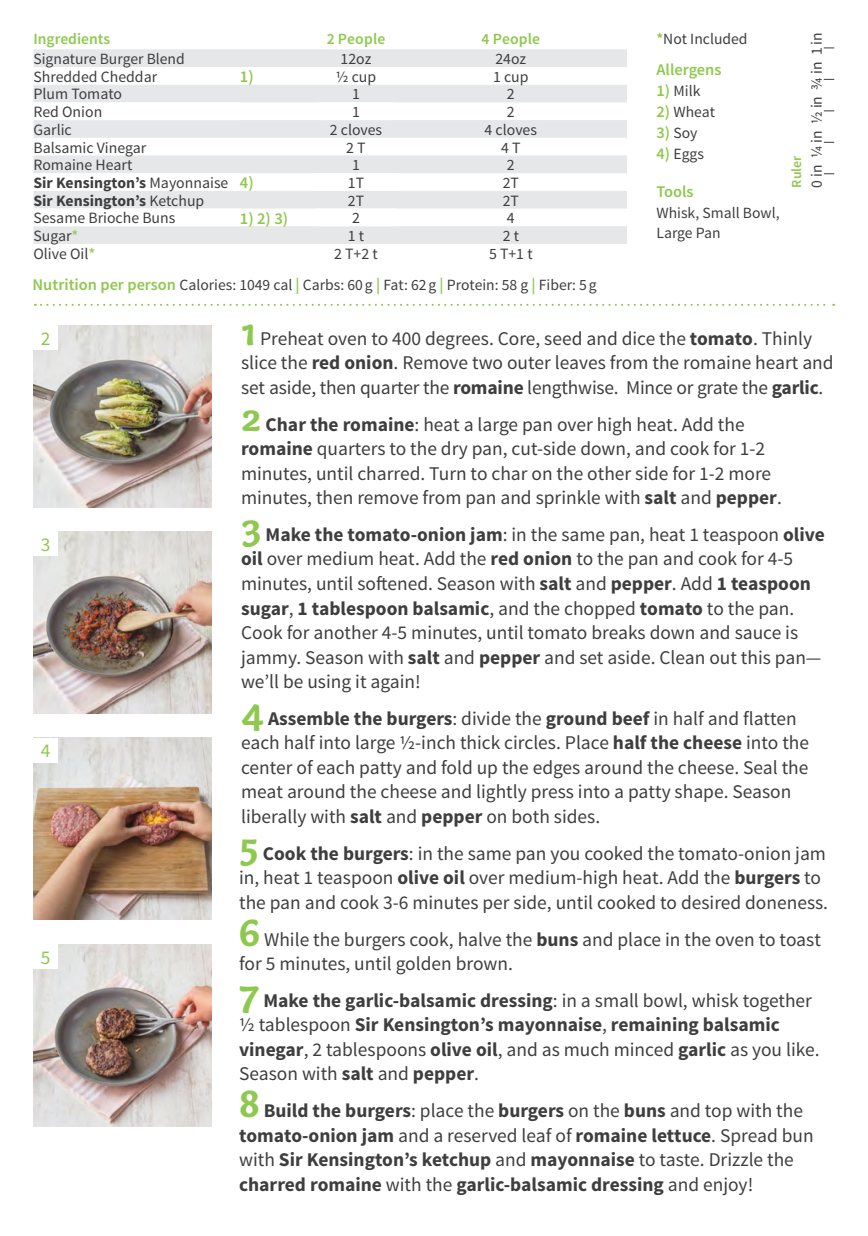
<style>
.page{position:relative;width:868px;height:1236px;background:#fff}
.page>*{position:absolute;margin:0;border:0;box-sizing:border-box;transform-origin:0 0}
.t1{font:19.43px/24.5px "Source Sans Pro";color:#3e3e3f}
.t2{font:700 19.43px/24.5px "Source Sans Pro";color:#3e3e3f}
.t3{font:19.43px "Source Sans Pro";color:#8fc84e}
.t4{font:600 16.45px "Source Sans Pro";color:#8fc84e}
.t5{font:600 16.28px "Source Sans Pro";color:#8fc84e}
.t6{font:15.75px "Source Sans Pro";color:#3e3e3f}
.t7{font:700 15.75px "Source Sans Pro";color:#3e3e3f}
.t8{font:15.58px/20.8px "Source Sans Pro";color:#3e3e3f}
.t9{font:600 15.58px "Source Sans Pro";color:#8fc84e}
.t10{font:600 13.83px "Source Sans Pro";color:#8fc84e}
.s1{font-weight:400}
.s2{font-weight:600;font-size:16.45px;color:#8fc84e}
.s3{font-weight:600;color:#9bcd5f}
.s4{font-weight:600;font-size:16.28px;color:#8fc84e}
.s5{font-weight:600;color:#8fc84e}
.s6{font-family:"Capucine Basic";font-weight:700;font-size:41.12px;color:#8fc84e}
.s7{font-weight:700}
.s8{font-family:"Capucine Basic";font-size:41.12px;color:#8fc84e}
</style>
<div class="page">
<img style="left:33px;top:737px;width:179px;height:182px">
<div style="left:792px;top:408px;width:25px;height:25px;border:1px solid #fff;border-radius:50%"></div>
<div style="left:792px;top:801px;width:25px;height:25px;border:1px solid #fff;border-radius:50%"></div>
<img style="left:33px;top:944px;width:179px;height:181px">
<img style="left:33px;top:531px;width:179px;height:182px">
<img style="left:33px;top:325px;width:179px;height:182px">
<svg style="left:33px;top:49px;width:593px;height:195px;fill:#e6e7e9"></svg>
<svg style="left:33px;top:102px;width:361px;height:142px"></svg>
<div style="left:33px;top:325px;width:25px;height:25px;background:#fff"></div>
<div style="left:33px;top:531px;width:25px;height:25px;background:#fff"></div>
<div style="left:33px;top:737px;width:25px;height:25px;background:#fff"></div>
<div style="left:33px;top:944px;width:25px;height:24px;background:#fff"></div>
<svg style="left:35px;top:304px;width:798px;height:2px"></svg>
<div style="left:812px;top:401px;width:22px;height:20px;background:#fff"></div>
<p class="t9" style="left:33px;top:29px;width:78px">Ingredients</p>
<p class="t9" style="left:326px;top:29px;width:60px">2 People</p>
<p class="t9" style="left:481px;top:29px;width:60px">4 People</p>
<p class="t8" style="left:33px;top:49px;width:153px">Signature Burger Blend</p>
<p class="t6" style="left:340px;top:49px;width:32px">12oz</p>
<p class="t6" style="left:495px;top:49px;width:32px">24oz</p>
<p class="t6" style="left:33px;top:67px;width:125px">Shredded Cheddar</p>
<p class="t4" style="left:240px;top:66px;width:15px">1)</p>
<p class="t6" style="left:335px;top:67px;width:42px">½ cup</p>
<p class="t6" style="left:493px;top:67px;width:37px">1 cup</p>
<p class="t6" style="left:33px;top:84px;width:90px">Plum Tomato</p>
<p class="t6" style="left:352px;top:84px;width:9px">1</p>
<p class="t6" style="left:506px;top:84px;width:9px">2</p>
<p class="t6" style="left:33px;top:102px;width:70px">Red Onion</p>
<p class="t6" style="left:352px;top:102px;width:9px">1</p>
<p class="t6" style="left:506px;top:102px;width:9px">2</p>
<p class="t6" style="left:33px;top:120px;width:40px">Garlic</p>
<p class="t6" style="left:329px;top:120px;width:54px">2 cloves</p>
<p class="t6" style="left:484px;top:120px;width:54px">4 cloves</p>
<p class="t6" style="left:33px;top:137px;width:114px">Balsamic Vinegar</p>
<p class="t6" style="left:346px;top:137px;width:21px">2 T</p>
<p class="t6" style="left:501px;top:137px;width:21px">4 T</p>
<p class="t6" style="left:33px;top:155px;width:100px">Romaine Heart</p>
<p class="t6" style="left:352px;top:155px;width:9px">1</p>
<p class="t6" style="left:506px;top:155px;width:9px">2</p>
<p class="t7" style="left:33px;top:173px;width:222px">Sir Kensington’s <span class="s1">Mayonnaise</span> <span class="s2">4)</span></p>
<p class="t6" style="left:348px;top:173px;width:18px">1T</p>
<p class="t6" style="left:502px;top:173px;width:18px">2T</p>
<p class="t7" style="left:33px;top:190px;width:172px">Sir Kensington’s <span class="s1">Ketchup</span></p>
<p class="t6" style="left:348px;top:190px;width:18px">2T</p>
<p class="t6" style="left:502px;top:190px;width:18px">2T</p>
<p class="t6" style="left:33px;top:208px;width:143px">Sesame Brioche Buns</p>
<p class="t4" style="left:240px;top:208px;width:50px">1) 2) 3)</p>
<p class="t6" style="left:352px;top:208px;width:9px">2</p>
<p class="t6" style="left:506px;top:208px;width:9px">4</p>
<p class="t6" style="left:33px;top:226px;width:47px">Sugar<span class="s3">*</span></p>
<p class="t6" style="left:348px;top:226px;width:18px">1 t</p>
<p class="t6" style="left:502px;top:226px;width:18px">2 t</p>
<p class="t6" style="left:33px;top:244px;width:63px">Olive Oil<span class="s3">*</span></p>
<p class="t6" style="left:334px;top:244px;width:45px">2 T+2 t</p>
<p class="t6" style="left:489px;top:244px;width:45px">5 T+1 t</p>
<p class="t8" style="left:33px;top:274px;width:565px"><span class="s4">Nutrition per person</span> Calories: 1049 cal <span class="s4">|</span> Carbs: 60g <span class="s4">|</span> Fat: 62g <span class="s4">|</span> Protein: 58 g <span class="s4">|</span> Fiber: 5g</p>
<p class="t8" style="left:656px;top:29px;width:93px"><span class="s5">*</span>Not Included</p>
<p class="t5" style="left:656px;top:60px;width:66px">Allergens</p>
<p class="t8" style="left:656px;top:81px;width:45px"><span class="s4">1)</span> Milk</p>
<p class="t8" style="left:656px;top:102px;width:60px"><span class="s4">2)</span> Wheat</p>
<p class="t8" style="left:656px;top:122px;width:43px"><span class="s4">3)</span> Soy</p>
<p class="t8" style="left:656px;top:143px;width:49px"><span class="s4">4)</span> Eggs</p>
<p class="t5" style="left:656px;top:181px;width:39px">Tools</p>
<p class="t8" style="left:656px;top:202px;width:125px">Whisk, Small Bowl,<br>Large Pan</p>
<p class="t10" style="left:787px;top:188px;width:33px;rotate:-90deg">Ruler</p>
<p class="t8" style="left:806px;top:188px;width:157px;rotate:-90deg">0 in ¼ in ½ in ¾ in 1 in</p>
<p class="t3" style="left:41px;top:326px;width:11px">2</p>
<p class="t3" style="left:41px;top:532px;width:11px">3</p>
<p class="t3" style="left:41px;top:738px;width:11px">4</p>
<p class="t3" style="left:41px;top:945px;width:11px">5</p>
<p class="t1" style="left:241px;top:326px;width:594px"><span class="s6">1</span> Preheat oven to 400 degrees. Core, seed and dice the <span class="s7">tomato</span>. Thinly slice the <span class="s7">red onion</span>. Remove two outer leaves from the romaine heart and set aside, then quarter the <span class="s7">romaine</span> lengthwise. Mince or grate the <span class="s7">garlic</span>.</p>
<p class="t1" style="left:241px;top:412px;width:542px"><span class="s6">2</span> <span class="s7">Char the romaine</span>: heat a large pan over high heat. Add the <span class="s7">romaine</span> quarters to the dry pan, cut-side down, and cook for 1-2 minutes, until charred. Turn to char on the other side for 1-2 more minutes, then remove from pan and sprinkle with <span class="s7">salt</span> and <span class="s7">pepper</span>.</p>
<p class="t1" style="left:241px;top:522px;width:585px"><span class="s6">3</span> <span class="s7">Make the tomato-onion jam</span>: in the same pan, heat 1 teaspoon <span class="s7">olive oil</span> over medium heat. Add the <span class="s7">red onion</span> to the pan and cook for 4-5 minutes, until softened. Season with <span class="s7">salt</span> and <span class="s7">pepper</span>. Add <span class="s7">1 teaspoon sugar</span>, <span class="s7">1 tablespoon balsamic</span>, and the chopped <span class="s7">tomato</span> to the pan.<br>Cook for another 4-5 minutes, until tomato breaks down and sauce is jammy. Season with <span class="s7">salt</span> and <span class="s7">pepper</span> and set aside. Clean out this pan— we’ll be using it again!</p>
<p class="t1" style="left:241px;top:706px;width:569px"><span class="s6">4</span> <span class="s7">Assemble the burgers</span>: divide the <span class="s7">ground beef</span> in half and flatten each half into large ½-inch thick circles. Place <span class="s7">half the cheese</span> into the center of each patty and fold up the edges around the cheese. Seal the meat around the cheese and lightly press into a patty shape. Season liberally with <span class="s7">salt</span> and <span class="s7">pepper</span> on both sides.</p>
<p class="t1" style="left:239px;top:841px;width:590px"><span class="s6">5</span> <span class="s7">Cook the burgers</span>: in the same pan you cooked the tomato-onion jam in, heat 1 teaspoon <span class="s7">olive oil</span> over medium-high heat. Add the <span class="s7">burgers</span> to the pan and cook 3-6 minutes per side, until cooked to desired doneness.</p>
<p class="t1" style="left:239px;top:926px;width:583px"><span class="s6">6</span> While the burgers cook, halve the <span class="s7">buns</span> and place in the oven to toast for 5 minutes, until golden brown.</p>
<p class="t2" style="left:239px;top:988px;width:581px"><span class="s8">7</span> Make the garlic-balsamic dressing<span class="s1">: in a small bowl, whisk together ½ tablespoon</span> Sir Kensington’s mayonnaise<span class="s1">,</span> remaining balsamic vinegar<span class="s1">, 2 tablespoons</span> olive oil<span class="s1">, and as much minced</span> garlic <span class="s1">as you like.<br>Season with</span> salt <span class="s1">and</span> pepper<span class="s1">.</span></p>
<p class="t2" style="left:239px;top:1098px;width:576px"><span class="s8">8</span> Build the burgers<span class="s1">: place the</span> burgers <span class="s1">on the</span> buns <span class="s1">and top with the </span>tomato-onion jam <span class="s1">and a reserved leaf of</span> romaine lettuce<span class="s1">. Spread bun with</span> Sir Kensington’s ketchup <span class="s1">and</span> mayonnaise <span class="s1">to taste. Drizzle the </span>charred romaine <span class="s1">with the</span> garlic-balsamic dressing <span class="s1">and enjoy!</span></p>
</div>
